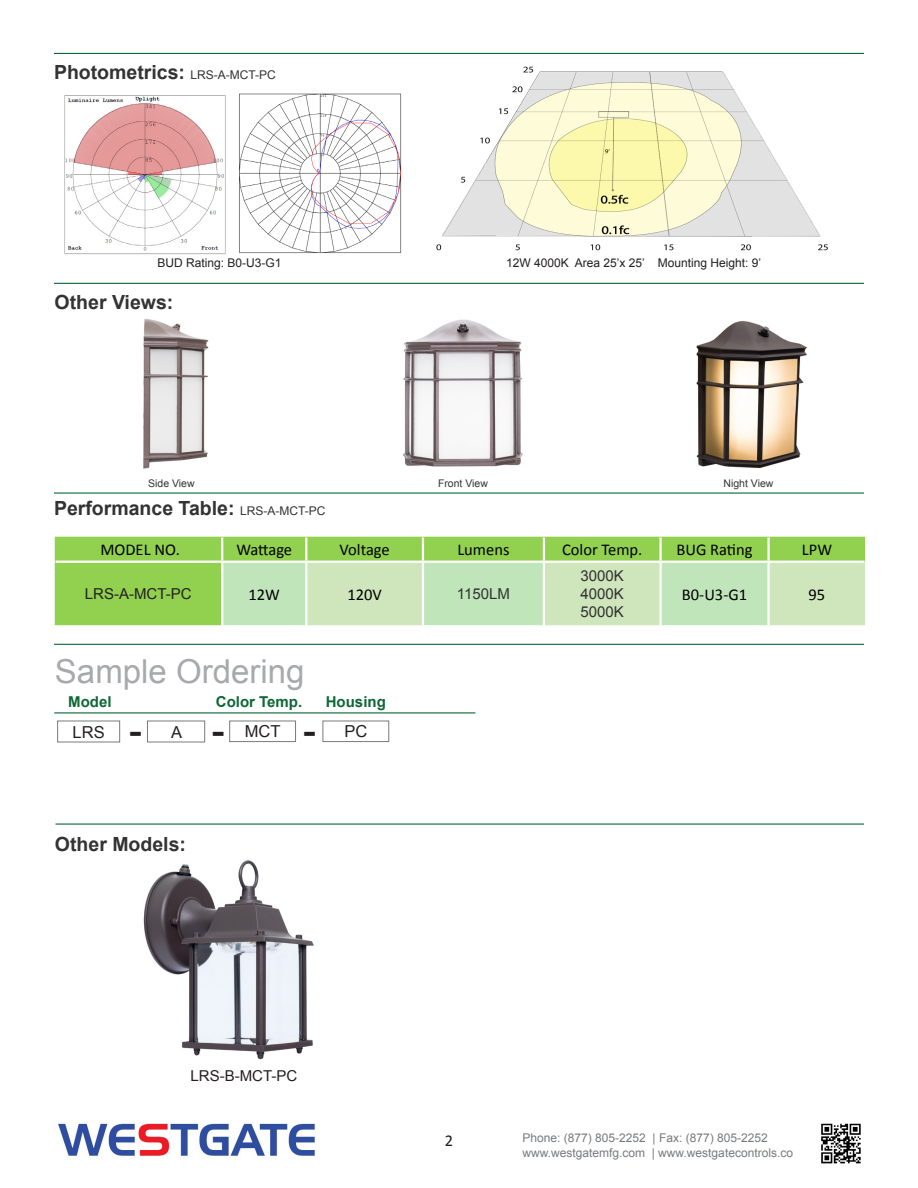
<style>
.page{position:relative;width:918px;height:1188px;background:#fff}
.page>*{position:absolute;margin:0;border:0;box-sizing:border-box;transform-origin:0 0}
.t1{font:33px "Arial";color:#a8a9ad}
.t2{font:700 28.5px "Verdana";color:#231f20}
.t3{font:700 19.5px "Arial";color:#333}
.t4{font:16.5px "Calibri";color:#000}
.t5{font:16.5px "Arial";color:#231f20}
.t6{font:16.5px "Calibri";color:#231f20}
.t7{font:15px "Arial";color:#231f20}
.t8{font:700 15px "Arial";color:#0d6736}
.t9{font:15px "Arial";color:#323332}
.t10{font:12px "Arial";color:#787a7d}
.t11{font:12px "Arial";color:#231f20}
.t12{font:10.5px "Arial";color:#333}
.s1{font-weight:400;font-size:12px}
</style>
<div class="page">
<hr style="left:54px;top:492px;width:810px;height:2px;background:#0d6736">
<hr style="left:54px;top:53px;width:810px;height:1px;background:#0d6736">
<hr style="left:54px;top:283px;width:810px;height:1px;background:#0d6736">
<div style="left:55px;top:537px;width:810px;height:88px;background:#92d050"></div>
<svg style="left:223px;top:562px;width:642px;height:63px;background:#c7e5bb"></svg>
<hr style="left:221px;top:537px;width:2px;height:24px;background:#fff">
<hr style="left:305px;top:537px;width:2px;height:24px;background:#fff">
<hr style="left:422px;top:537px;width:2px;height:24px;background:#fff">
<hr style="left:543px;top:537px;width:2px;height:24px;background:#fff">
<hr style="left:659px;top:537px;width:3px;height:24px;background:#fff">
<hr style="left:767px;top:537px;width:3px;height:24px;background:#fff">
<hr style="left:221px;top:563px;width:2px;height:62px;background:#fff">
<hr style="left:305px;top:563px;width:2px;height:62px;background:#fff">
<hr style="left:422px;top:563px;width:2px;height:62px;background:#fff">
<hr style="left:543px;top:563px;width:2px;height:62px;background:#fff">
<hr style="left:659px;top:563px;width:3px;height:62px;background:#fff">
<hr style="left:767px;top:563px;width:3px;height:62px;background:#fff">
<hr style="left:56px;top:561px;width:166px;height:2px;background:#fff">
<hr style="left:222px;top:561px;width:84px;height:2px;background:#fff">
<hr style="left:306px;top:561px;width:117px;height:2px;background:#fff">
<hr style="left:423px;top:561px;width:121px;height:2px;background:#fff">
<hr style="left:544px;top:561px;width:117px;height:2px;background:#fff">
<hr style="left:661px;top:561px;width:108px;height:2px;background:#fff">
<hr style="left:769px;top:561px;width:95px;height:2px;background:#fff">
<hr style="left:54px;top:644px;width:810px;height:1px;background:#0d6736">
<img style="left:58px;top:1123px;width:257px;height:34px">
<img style="left:821px;top:1123px;width:40px;height:41px">
<hr style="left:56px;top:824px;width:808px;height:1px;background:#0d6736">
<div style="left:229px;top:721px;width:67px;height:21px;border:1px solid #787a7d"></div>
<hr style="left:54px;top:712px;width:421px;height:1px;background:#0d6736">
<img style="left:403px;top:319px;width:120px;height:148px">
<img style="left:696px;top:321px;width:111px;height:148px">
<img style="left:143px;top:319px;width:66px;height:150px">
<div style="left:323px;top:721px;width:66px;height:21px;border:1px solid #787a7d"></div>
<img style="left:143px;top:860px;width:171px;height:199px">
<img style="left:64px;top:95px;width:162px;height:160px">
<img style="left:239px;top:93px;width:163px;height:160px">
<img style="left:436px;top:66px;width:392px;height:185px">
<p class="t3" style="left:54px;top:60px;width:223px">Photometrics: <span class="s1">LRS-A-MCT-PC</span></p>
<p class="t11" style="left:157px;top:255px;width:126px">BUD Rating: B0-U3-G1</p>
<p class="t11" style="left:506px;top:255px;width:257px">12W 4000K Area 25’x 25’ Mounting Height: 9’</p>
<p class="t3" style="left:55px;top:289px;width:120px">Other Views:</p>
<p class="t12" style="left:148px;top:477px;width:48px">Side View</p>
<p class="t12" style="left:438px;top:477px;width:51px">Front View</p>
<p class="t12" style="left:723px;top:477px;width:51px">Night View</p>
<p class="t3" style="left:54px;top:496px;width:273px">Performance Table: <span class="s1">LRS-A-MCT-PC</span></p>
<p class="t4" style="left:100px;top:540px;width:81px">MODEL NO.</p>
<p class="t4" style="left:236px;top:540px;width:57px">Wattage</p>
<p class="t4" style="left:340px;top:540px;width:52px">Voltage</p>
<p class="t4" style="left:457px;top:540px;width:54px">Lumens</p>
<p class="t4" style="left:562px;top:540px;width:82px">Color Temp.</p>
<p class="t4" style="left:677px;top:540px;width:78px">BUG Rating</p>
<p class="t4" style="left:802px;top:540px;width:32px">LPW</p>
<p class="t7" style="left:85px;top:584px;width:108px">LRS-A-MCT-PC</p>
<p class="t4" style="left:249px;top:585px;width:33px">12W</p>
<p class="t4" style="left:347px;top:585px;width:36px">120V</p>
<p class="t9" style="left:457px;top:584px;width:55px">1150LM</p>
<p class="t9" style="left:581px;top:566px;width:45px">3000K</p>
<p class="t9" style="left:581px;top:584px;width:45px">4000K</p>
<p class="t9" style="left:581px;top:602px;width:45px">5000K</p>
<p class="t4" style="left:682px;top:585px;width:67px">B0-U3-G1</p>
<p class="t4" style="left:809px;top:585px;width:18px">95</p>
<p class="t1" style="left:55px;top:650px;width:251px">Sample Ordering</p>
<p class="t5" style="left:73px;top:721px;width:34px">LRS</p>
<p class="t5" style="left:171px;top:721px;width:13px">A</p>
<p class="t5" style="left:245px;top:721px;width:37px">MCT</p>
<p class="t8" style="left:68px;top:691px;width:45px">Model</p>
<p class="t8" style="left:216px;top:691px;width:88px">Color Temp.</p>
<p class="t8" style="left:326px;top:691px;width:62px">Housing</p>
<p class="t2" style="left:129px;top:714px;width:15px">-</p>
<p class="t2" style="left:212px;top:714px;width:15px">-</p>
<p class="t2" style="left:303px;top:714px;width:15px">-</p>
<p class="t5" style="left:344px;top:721px;width:24px">PC</p>
<p class="t3" style="left:55px;top:831px;width:133px">Other Models:</p>
<p class="t7" style="left:191px;top:1066px;width:108px">LRS-B-MCT-PC</p>
<p class="t6" style="left:445px;top:1131px;width:10px">2</p>
<p class="t10" style="left:522px;top:1130px;width:247px">Phone: (877) 805-2252 | Fax: (877) 805-2252</p>
<p class="t10" style="left:522px;top:1145px;width:272px">www.westgatemfg.com | www.westgatecontrols.co</p>
</div>
